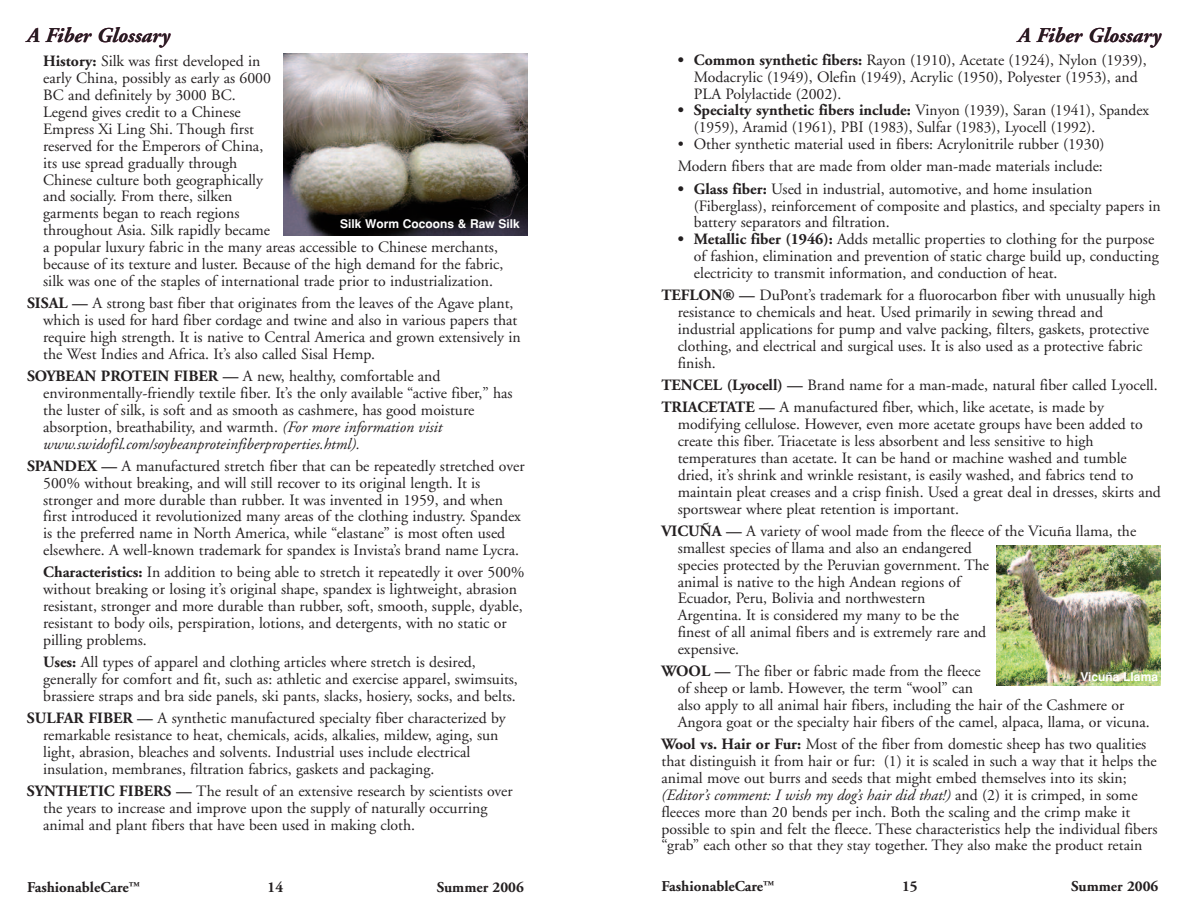
<style>
.page{position:relative;width:1188px;height:918px;background:#fff}
.page>*{position:absolute;margin:0;border:0;box-sizing:border-box;transform-origin:0 0}
.t1{font:italic 700 21px "Adobe Garamond";color:#231f20}
.t2{font:15.75px/17px "Adobe Garamond";color:#231f20}
.t3{font:700 15px "Adobe Garamond";color:#231f20}
.t4{font:700 12px "Helvetica";color:#fff}
.s1{font-weight:700}
.s2{font-style:italic}
</style>
<div class="page">
<img style="left:997px;top:545px;width:164px;height:141px">
<img style="left:284px;top:53px;width:244px;height:183px">
<h1 class="t1" style="left:27px;top:27px;width:144px">A Fiber Glossary</h1>
<h1 class="t1" style="left:1018px;top:27px;width:144px">A Fiber Glossary</h1>
<p class="t2" style="left:43px;top:54px;width:462px"><span class="s1">History:</span> Silk was first developed in<br>early China, possibly as early as 6000<br>BC and definitely by 3000 BC.<br>Legend gives credit to a Chinese<br>Empress Xi Ling Shi. Though first<br>reserved for the Emperors of China,<br>its use spread gradually through<br>Chinese culture both geographically<br>and socially. From there, silken<br>garments began to reach regions<br>throughout Asia. Silk rapidly became<br>a popular luxury fabric in the many areas accessible to Chinese merchants, because of its texture and luster. Because of the high demand for the fabric, silk was one of the staples of international trade prior to industrialization.</p>
<p class="t2" style="left:43px;top:296px;width:479px;text-indent:-16px"><span class="s1">SISAL —</span> A strong bast fiber that originates from the leaves of the Agave plant, which is used for hard fiber cordage and twine and also in various papers that require high strength. It is native to Central America and grown extensively in the West Indies and Africa. It’s also called Sisal Hemp.</p>
<p class="t2" style="left:43px;top:369px;width:471px;text-indent:-16px"><span class="s1">SOYBEAN PROTEIN FIBER —</span> A new, healthy, comfortable and environmentally-friendly textile fiber. It’s the only available “active fiber,” has the luster of silk, is soft and as smooth as cashmere, has good moisture absorption, breathability, and warmth. <span class="s2">(For more information visit www.swidofil.com/soybeanproteinfiberproperties.html).</span></p>
<p class="t2" style="left:43px;top:459px;width:483px;text-indent:-16px"><span class="s1">SPANDEX —</span> A manufactured stretch fiber that can be repeatedly stretched over 500% without breaking, and will still recover to its original length. It is stronger and more durable than rubber. It was invented in 1959, and when first introduced it revolutionized many areas of the clothing industry. Spandex is the preferred name in North America, while “elastane” is most often used elsewhere. A well-known trademark for spandex is Invista’s brand name Lycra.</p>
<p class="t2" style="left:43px;top:565px;width:483px"><span class="s1">Characteristics:</span> In addition to being able to stretch it repeatedly it over 500% without breaking or losing it’s original shape, spandex is lightweight, abrasion resistant, stronger and more durable than rubber, soft, smooth, supple, dyable, resistant to body oils, perspiration, lotions, and detergents, with no static or pilling problems.</p>
<p class="t2" style="left:43px;top:655px;width:476px"><span class="s1">Uses:</span> All types of apparel and clothing articles where stretch is desired, generally for comfort and fit, such as: athletic and exercise apparel, swimsuits, brassiere straps and bra side panels, ski pants, slacks, hosiery, socks, and belts.</p>
<p class="t2" style="left:43px;top:711px;width:464px;text-indent:-16px"><span class="s1">SULFAR FIBER —</span> A synthetic manufactured specialty fiber characterized by remarkable resistance to heat, chemicals, acids, alkalies, mildew, aging, sun light, abrasion, bleaches and solvents. Industrial uses include electrical insulation, membranes, filtration fabrics, gaskets and packaging.</p>
<p class="t2" style="left:43px;top:784px;width:471px;text-indent:-16px"><span class="s1">SYNTHETIC FIBERS —</span> The result of an extensive research by scientists over the years to increase and improve upon the supply of naturally occurring animal and plant fibers that have been used in making cloth.</p>
<p class="t4" style="left:340px;top:217px;width:181px">Silk Worm Cocoons &amp; Raw Silk</p>
<p class="t2" style="left:694px;top:53px;width:454px;text-indent:-16px"><span class="s1">• Common synthetic fibers:</span> Rayon (1910), Acetate (1924), Nylon (1939),<br>Modacrylic (1949), Olefin (1949), Acrylic (1950), Polyester (1953), and<br>PLA Polylactide (2002).</p>
<p class="t2" style="left:694px;top:103px;width:457px;text-indent:-16px"><span class="s1">• Specialty synthetic fibers include:</span> Vinyon (1939), Saran (1941), Spandex (1959), Aramid (1961), PBI (1983), Sulfar (1983), Lyocell (1992).</p>
<p class="t2" style="left:678px;top:134px;width:428px;line-height:22.4px">• Other synthetic material used in fibers: Acrylonitrile rubber (1930)<br>Modern fibers that are made from older man-made materials include:</p>
<p class="t2" style="left:694px;top:182px;width:469px;text-indent:-16px"><span class="s1">• Glass fiber:</span> Used in industrial, automotive, and home insulation (Fiberglass), reinforcement of composite and plastics, and specialty papers in battery separators and filtration.</p>
<p class="t2" style="left:694px;top:232px;width:466px;text-indent:-16px"><span class="s1">• Metallic fiber (1946):</span> Adds metallic properties to clothing for the purpose of fashion, elimination and prevention of static charge build up, conducting electricity to transmit information, and conduction of heat.</p>
<p class="t2" style="left:678px;top:288px;width:480px;text-indent:-16px"><span class="s1">TEFLON® —</span> DuPont’s trademark for a fluorocarbon fiber with unusually high resistance to chemicals and heat. Used primarily in sewing thread and industrial applications for pump and valve packing, filters, gaskets, protective clothing, and electrical and surgical uses. It is also used as a protective fabric finish.</p>
<p class="t2" style="left:662px;top:375px;width:498px;line-height:22.4px"><span class="s1">TENCEL (Lyocell) —</span> Brand name for a man-made, natural fiber called Lyocell.<br><span class="s1">TRIACETATE —</span> A manufactured fiber, which, like acetate, is made by</p>
<p class="t2" style="left:678px;top:417px;width:485px">modifying cellulose. However, even more acetate groups have been added to create this fiber. Triacetate is less absorbent and less sensitive to high temperatures than acetate. It can be hand or machine washed and tumble dried, it’s shrink and wrinkle resistant, is easily washed, and fabrics tend to maintain pleat creases and a crisp finish. Used a great deal in dresses, skirts and sportswear where pleat retention is important.</p>
<p class="t2" style="left:678px;top:524px;width:460px;text-indent:-16px"><span class="s1">VICUÑA —</span> A variety of wool made from the fleece of the Vicuña llama, the smallest species of llama and also an endangered<br>species protected by the Peruvian government. The<br>animal is native to the high Andean regions of<br>Ecuador, Peru, Bolivia and northwestern<br>Argentina. It is considered my many to be the<br>finest of all animal fibers and is extremely rare and<br>expensive.</p>
<p class="t2" style="left:678px;top:664px;width:474px;text-indent:-16px"><span class="s1">WOOL —</span> The fiber or fabric made from the fleece<br>of sheep or lamb. However, the term “wool” can<br>also apply to all animal hair fibers, including the hair of the Cashmere or Angora goat or the specialty hair fibers of the camel, alpaca, llama, or vicuna.</p>
<p class="t2" style="left:662px;top:737px;width:498px"><span class="s1">Wool vs. Hair or Fur:</span> Most of the fiber from domestic sheep has two qualities that distinguish it from hair or fur: (1) it is scaled in such a way that it helps the animal move out burrs and seeds that might embed themselves into its skin; <span class="s2">(Editor’s comment: I wish my dog’s hair did that!)</span> and (2) it is crimped, in some fleeces more than 20 bends per inch. Both the scaling and the crimp make it possible to spin and felt the fleece. These characteristics help the individual fibers “grab” each other so that they stay together. They also make the product retain</p>
<p class="t4" style="left:1081px;top:670px;width:79px">Vicuña Llama</p>
<p class="t3" style="left:27px;top:881px;width:114px">FashionableCare<sup>™</sup></p>
<p class="t3" style="left:268px;top:881px;width:17px">14</p>
<p class="t3" style="left:437px;top:881px;width:88px">Summer 2006</p>
<p class="t3" style="left:662px;top:880px;width:114px">FashionableCare<sup>™</sup></p>
<p class="t3" style="left:902px;top:880px;width:17px">15</p>
<p class="t3" style="left:1071px;top:880px;width:88px">Summer 2006</p>
</div>
